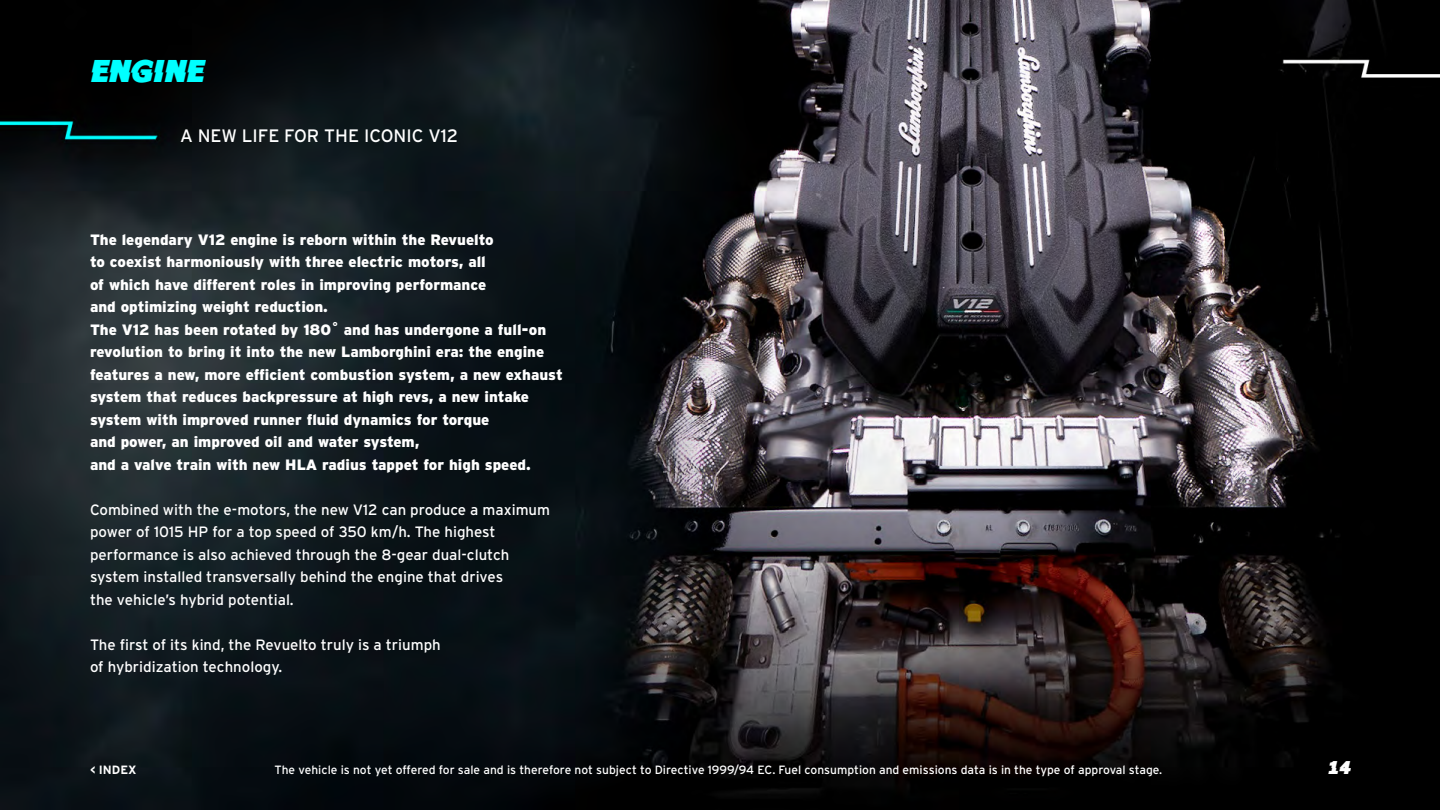
<style>
.page{position:relative;width:1440px;height:810px;background:#fff}
.page>*{position:absolute;margin:0;border:0;box-sizing:border-box;transform-origin:0 0}
.t1{font:30px "Felix";color:#0ff}
.t2{font:18px "Interstate";color:#fff}
.t3{font:18px "Felix";color:#fff}
.t4{font:900 15px/22.5px "Interstate";color:#fff}
.t5{font:15px/22.5px "Interstate";color:#fff}
.t6{font:12px "Interstate";color:#fff}
.t7{font:700 12px "Interstate";color:#fff}
</style>
<div class="page">
<img style="left:0;top:0;width:1440px;height:810px">
<h1 class="t1" style="left:90px;top:51px;width:115px">ENGINE</h1>
<h1 class="t2" style="left:180px;top:125px;width:280px">A NEW LIFE FOR THE ICONIC V12</h1>
<p class="t4" style="left:90px;top:228px;width:474px">The legendary V12 engine is reborn within the Revuelto<br>to coexist harmoniously with three electric motors, all<br>of which have different roles in improving performance<br>and optimizing weight reduction.<br>The V12 has been rotated by 180˚ and has undergone a full-on revolution to bring it into the new Lamborghini era: the engine features a new, more efficient combustion system, a new exhaust system that reduces backpressure at high revs, a new intake system with improved runner fluid dynamics for torque<br>and power, an improved oil and water system,<br>and a valve train with new HLA radius tappet for high speed.</p>
<p class="t5" style="left:90px;top:498px;width:462px">Combined with the e-motors, the new V12 can produce a maximum power of 1015 HP for a top speed of 350 km/h. The highest performance is also achieved through the 8-gear dual-clutch system installed transversally behind the engine that drives<br>the vehicle’s hybrid potential.</p>
<p class="t5" style="left:90px;top:633px;width:352px">The frst of its kind, the Revuelto truly is a triumph of hybridization technology.</p>
<p class="t7" style="left:90px;top:763px;width:48px">&lt; INDEX</p>
<p class="t6" style="left:275px;top:763px;width:889px">The vehicle is not yet offered for sale and is therefore not subject to Directive 1999/94 EC. Fuel consumption and emissions data is in the type of approval stage.</p>
<p class="t3" style="left:1328px;top:756px;width:24px">14</p>
</div>
